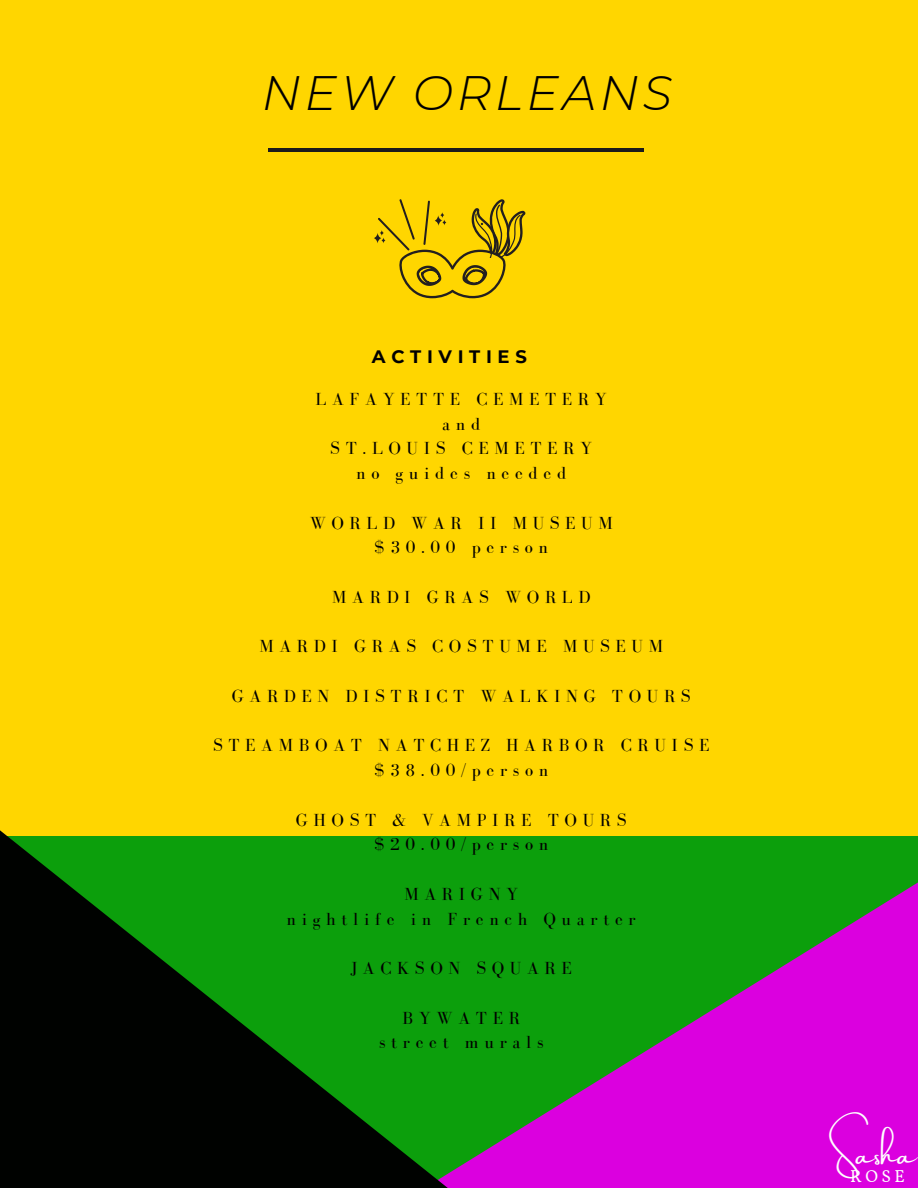
<style>
.page{position:relative;width:918px;height:1188px;background:#ffd600}
.page>*{position:absolute;margin:0;border:0;box-sizing:border-box;transform-origin:0 0}
.t1{font:italic 300 48.3px "Montserrat";letter-spacing:.075em;color:#000}
.t2{font:26.7px "Amsterdam Two";color:#fff}
.t3{font:18px "Bodoni FLF";letter-spacing:.315em;color:#000}
.t4{font:700 18px "Montserrat";letter-spacing:.315em;color:#000}
.t5{font:17.25px "Vollkorn";color:#fff}
</style>
<div class="page">
<hr style="left:268px;top:149px;width:376px;height:3px;background:#1b1b1b">
<svg style="left:0;top:830px;width:918px;height:358px;background:#3c5539"></svg>
<svg style="left:374px;top:233px;width:7px;height:10px"></svg>
<svg style="left:378px;top:199px;width:148px;height:100px"></svg>
<p class="t1" style="left:262px;top:63px;width:412px">NEW ORLEANS</p>
<p class="t4" style="left:372px;top:346px;width:156px">ACTIVITIES</p>
<p class="t3" style="left:316px;top:389px;width:293px">LAFAYETTE CEMETERY</p>
<p class="t3" style="left:442px;top:414px;width:40px">and</p>
<p class="t3" style="left:330px;top:439px;width:263px">ST.LOUIS CEMETERY</p>
<p class="t3" style="left:356px;top:463px;width:212px">no guides needed</p>
<p class="t3" style="left:310px;top:513px;width:305px">WORLD WAR II MUSEUM</p>
<p class="t3" style="left:374px;top:538px;width:175px">$30.00 person</p>
<p class="t3" style="left:332px;top:587px;width:260px">MARDI GRAS WORLD</p>
<p class="t3" style="left:259px;top:637px;width:405px">MARDI GRAS COSTUME MUSEUM</p>
<p class="t3" style="left:232px;top:686px;width:461px">GARDEN DISTRICT WALKING TOURS</p>
<p class="t3" style="left:213px;top:736px;width:498px">STEAMBOAT NATCHEZ HARBOR CRUISE</p>
<p class="t3" style="left:374px;top:760px;width:176px">$38.00/person</p>
<p class="t3" style="left:296px;top:810px;width:332px">GHOST &amp; VAMPIRE TOURS</p>
<p class="t3" style="left:374px;top:835px;width:176px">$20.00/person</p>
<p class="t3" style="left:404px;top:884px;width:115px">MARIGNY</p>
<p class="t3" style="left:287px;top:909px;width:351px">nightlife in French Quarter</p>
<p class="t3" style="left:351px;top:958px;width:223px">JACKSON SQUARE</p>
<p class="t3" style="left:402px;top:1008px;width:119px">BYWATER</p>
<p class="t3" style="left:379px;top:1033px;width:166px">street murals</p>
<p class="t2" style="left:833px;top:1141px;width:85px">Sasha</p>
<p class="t5" style="left:850px;top:1166px;width:56px">ROSE</p>
</div>
